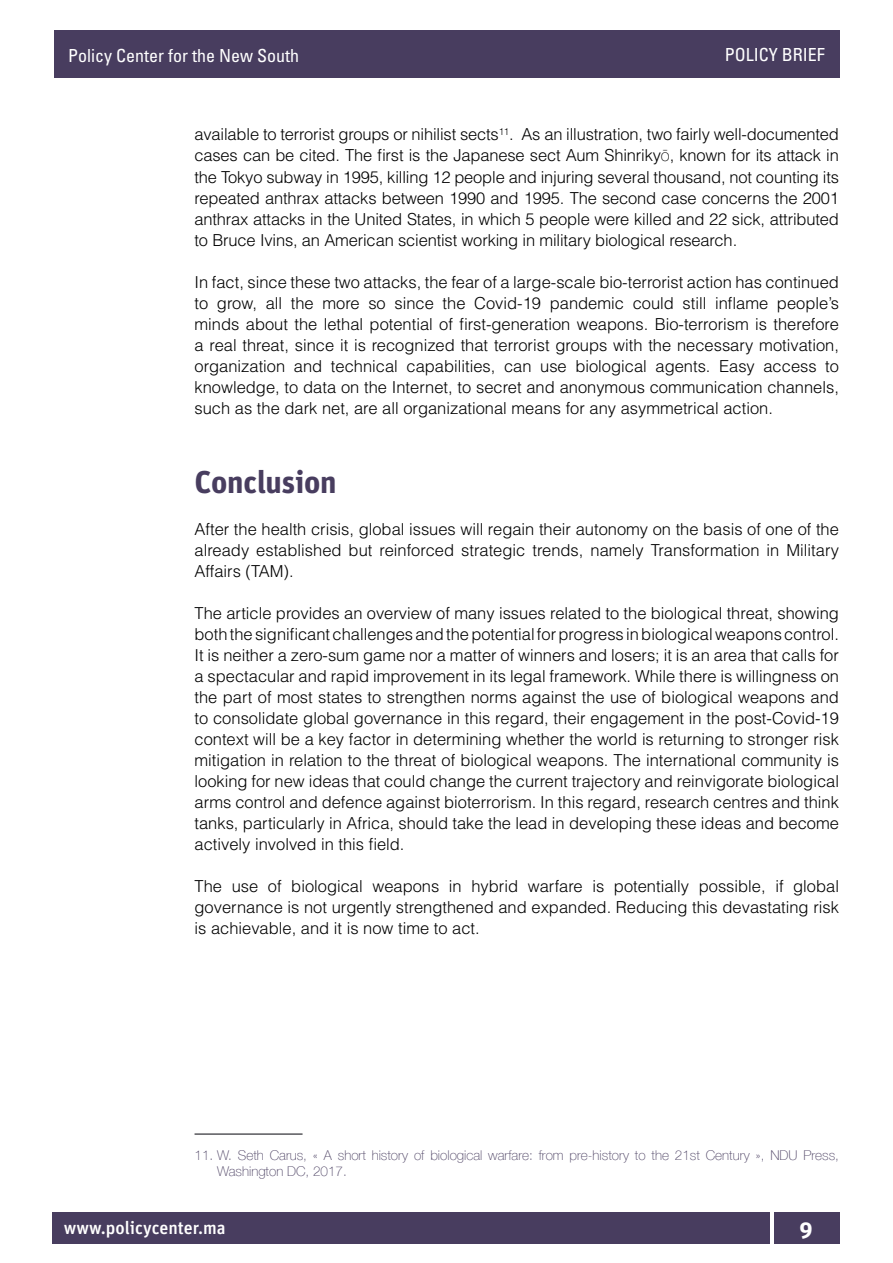
<style>
.page{position:relative;width:893px;height:1263px;background:#fff}
.page>*{position:absolute;margin:0;border:0;box-sizing:border-box;transform-origin:0 0}
.t1{font:700 31.5px "Unit Pro";letter-spacing:-.005em;color:#483d5f}
.t2{font:700 22.5px "Unit Pro";color:#fff}
.t3{font:condensed 18px "Univers LT Std";color:#fff}
.t4{font:500 18px "Unit Pro";color:#fff}
.t5{font:300 16.5px/21px "Helvetica LT Std";color:#000;text-align:justify}
.t6{font:100 13.5px/16.2px "Helvetica Neue LT Com";color:#483d5f}
.s1{font-family:"Helvetica Neue LT Com";font-weight:100}
</style>
<div class="page">
<div style="left:52px;top:1212px;width:718px;height:31px;background:#483d5f"></div>
<div style="left:774px;top:1212px;width:65px;height:31px;background:#483d5f"></div>
<div style="left:54px;top:30px;width:785px;height:48px;background:#483d5f"></div>
<hr style="left:195px;top:1133px;width:108px;height:2px;background:#58585c">
<p class="t3" style="left:68px;top:44px;width:232px">Policy Center for the New South</p>
<p class="t3" style="left:725px;top:43px;width:102px">POLICY BRIEF</p>
<p class="t5" style="left:195px;top:124px;width:646px">available to terrorist groups or nihilist sects<sup>11</sup>. As an illustration, two fairly well-documented cases can be cited. The first is the Japanese sect Aum Shinriky<span class="s1">ō</span>, known for its attack in the Tokyo subway in 1995, killing 12 people and injuring several thousand, not counting its repeated anthrax attacks between 1990 and 1995. The second case concerns the 2001 anthrax attacks in the United States, in which 5 people were killed and 22 sick, attributed to Bruce Ivins, an American scientist working in military biological research.</p>
<p class="t5" style="left:195px;top:271px;width:646px">In fact, since these two attacks, the fear of a large-scale bio-terrorist action has continued to grow, all the more so since the Covid-19 pandemic could still inflame people’s minds about the lethal potential of first-generation weapons. Bio-terrorism is therefore a real threat, since it is recognized that terrorist groups with the necessary motivation, organization and technical capabilities, can use biological agents. Easy access to knowledge, to data on the Internet, to secret and anonymous communication channels, such as the dark net, are all organizational means for any asymmetrical action.</p>
<h1 class="t1" style="left:195px;top:462px;width:144px">Conclusion</h1>
<p class="t5" style="left:195px;top:519px;width:646px">After the health crisis, global issues will regain their autonomy on the basis of one of the already established but reinforced strategic trends, namely Transformation in Military Affairs (TAM).</p>
<p class="t5" style="left:195px;top:603px;width:646px">The article provides an overview of many issues related to the biological threat, showing both the significant challenges and the potential for progress in biological weapons control.<br>It is neither a zero-sum game nor a matter of winners and losers; it is an area that calls for a spectacular and rapid improvement in its legal framework. While there is willingness on the part of most states to strengthen norms against the use of biological weapons and to consolidate global governance in this regard, their engagement in the post-Covid-19 context will be a key factor in determining whether the world is returning to stronger risk mitigation in relation to the threat of biological weapons. The international community is looking for new ideas that could change the current trajectory and reinvigorate biological arms control and defence against bioterrorism. In this regard, research centres and think tanks, particularly in Africa, should take the lead in developing these ideas and become actively involved in this field.</p>
<p class="t5" style="left:195px;top:876px;width:646px">The use of biological weapons in hybrid warfare is potentially possible, if global governance is not urgently strengthened and expanded. Reducing this devastating risk is achievable, and it is now time to act.</p>
<p class="t6" style="left:217px;top:1146px;width:623px;text-indent:-23px">11. W. Seth Carus, « A short history of biological warfare: from pre-history to the 21st Century », NDU Press,<br>Washington DC, 2017.</p>
<p class="t4" style="left:64px;top:1216px;width:164px">www.policycenter.ma</p>
<h2 class="t2" style="left:799px;top:1214px;width:15px">9</h2>
</div>
